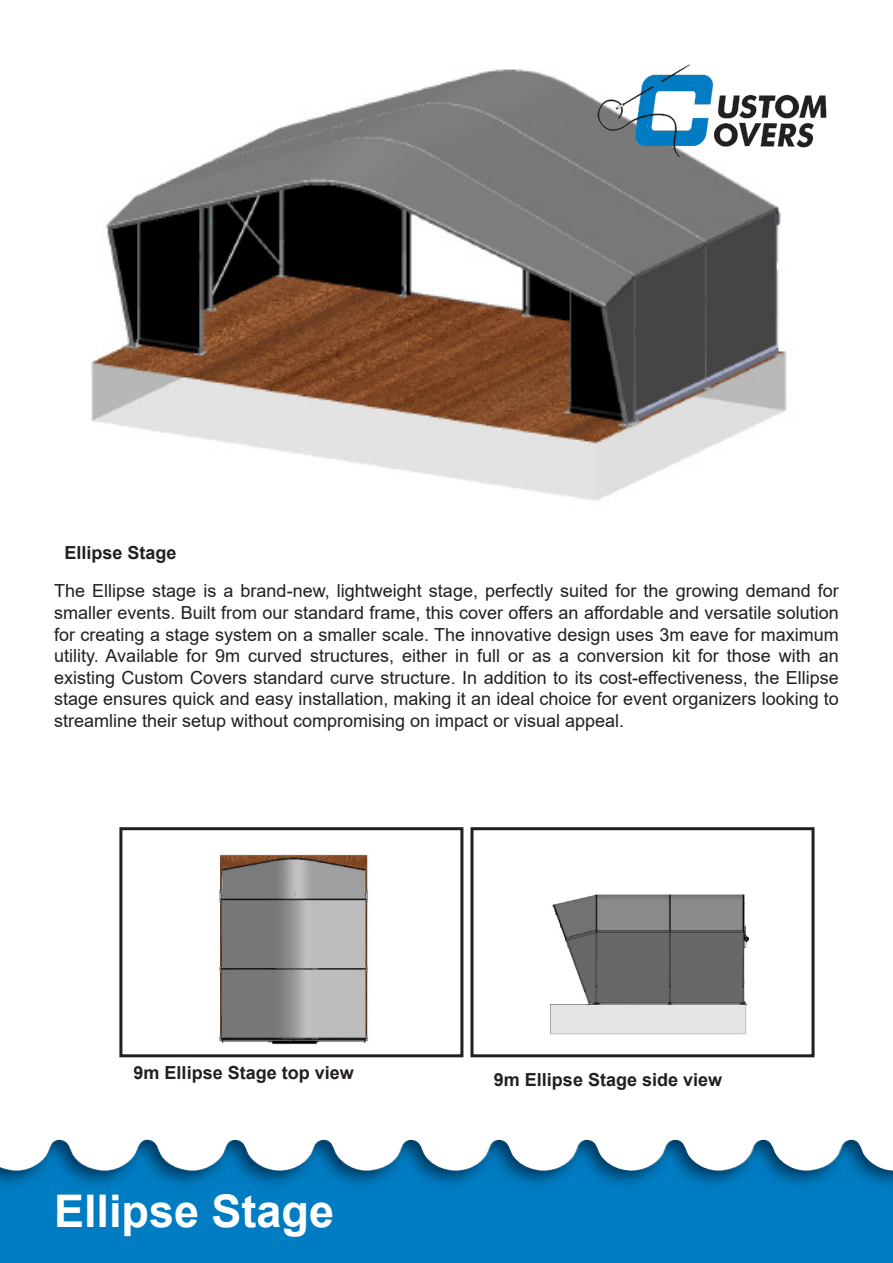
<style>
.page{position:relative;width:893px;height:1263px;background:#fff}
.page>*{position:absolute;margin:0;border:0;box-sizing:border-box;transform-origin:0 0}
.t1{font:700 45px "Arial";color:#fff}
.t2{font:18px/21.6px "Arial";color:#231f20;text-align:justify}
.t3{font:700 18px "Arial";color:#231f20}
</style>
<div class="page">
<img style="left:91px;top:69px;width:696px;height:432px">
<img style="left:0;top:1139px;width:893px;height:124px">
<img style="left:219px;top:854px;width:149px;height:191px">
<img style="left:585px;top:64px;width:242px;height:101px">
<img style="left:550px;top:894px;width:199px;height:141px">
<div style="left:470px;top:827px;width:344px;height:230px;border:3px solid #231f20"></div>
<div style="left:119px;top:827px;width:344px;height:230px;border:3px solid #231f20"></div>
<p class="t3" style="left:65px;top:540px;width:114px">Ellipse Stage</p>
<p class="t2" style="left:54px;top:580px;width:786px">The Ellipse stage is a brand-new, lightweight stage, perfectly suited for the growing demand for smaller events. Built from our standard frame, this cover offers an affordable and versatile solution for creating a stage system on a smaller scale. The innovative design uses 3m eave for maximum utility. Available for 9m curved structures, either in full or as a conversion kit for those with an existing Custom Covers standard curve structure. In addition to its cost-effectiveness, the Ellipse stage ensures quick and easy installation, making it an ideal choice for event organizers looking to streamline their setup without compromising on impact or visual appeal.</p>
<p class="t3" style="left:134px;top:1060px;width:222px">9m Ellipse Stage top view</p>
<p class="t1" style="left:54px;top:1179px;width:282px">Ellipse Stage</p>
<p class="t3" style="left:494px;top:1066px;width:230px">9m Ellipse Stage side view</p>
</div>
